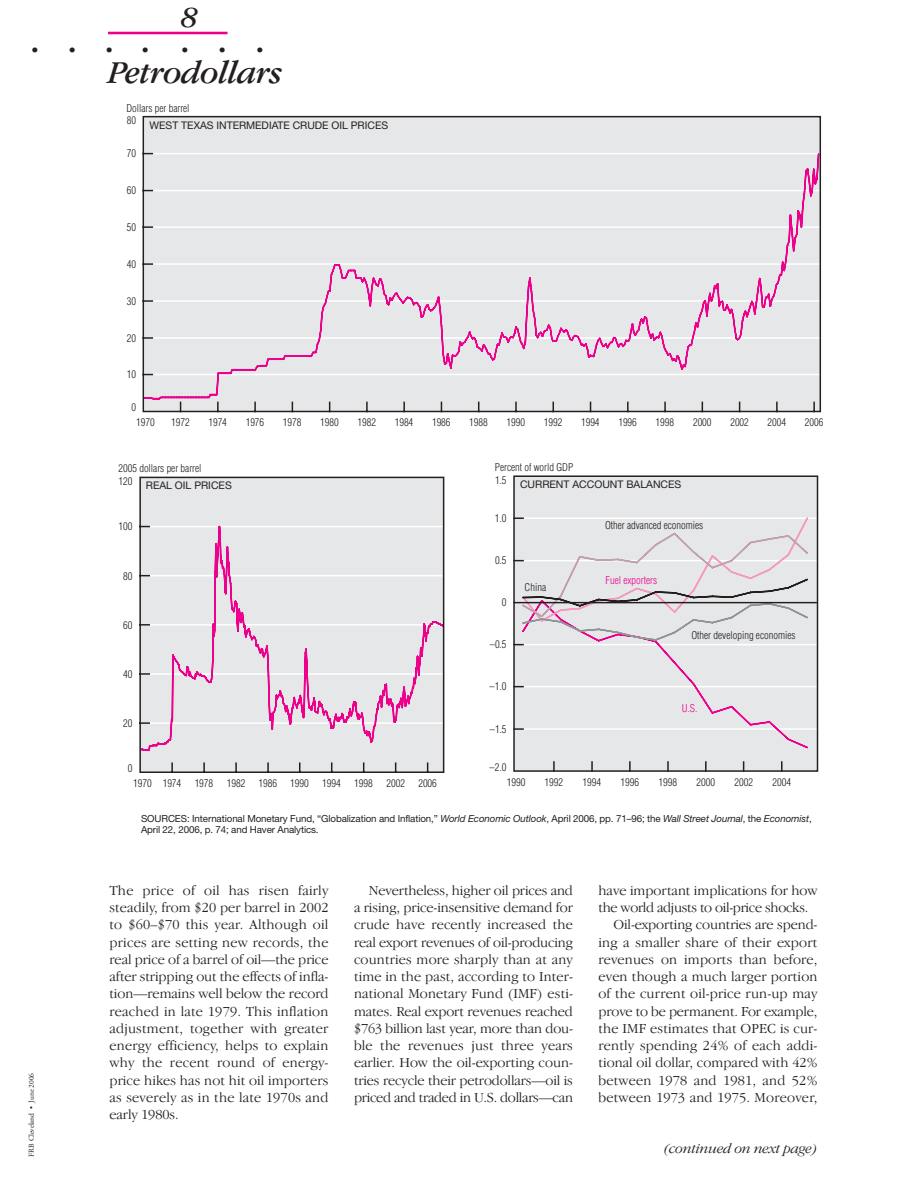
<style>
.page{position:relative;width:918px;height:1188px;background:#fff}
.page>*{position:absolute;margin:0;border:0;box-sizing:border-box;transform-origin:0 0}
.t1{font:italic 33px "Garamond IT Cby BT";letter-spacing:-.02em;color:#231f1f}
.t2{font:italic 30px "Garamond IT Cby BT";color:#231f1f}
.t3{font:18px "Adobe Garamond";color:#231f1f}
.t4{font:300 14.25px/17.2px "Garamond IT Cby BT";letter-spacing:.01em;color:#231f1f;text-align:justify}
.t5{font:300 14.25px "Garamond IT Cby BT";letter-spacing:-.01em;color:#231f1f}
.t6{font:300 14.25px "Garamond IT Cby BT";letter-spacing:-.02em;color:#231f1f}
.t7{font:italic 300 14.25px "Garamond IT Cby BT";letter-spacing:-.01em;color:#231f1f}
.t8{font:300 condensed 10.5px "Helvetica";color:#231f1f}
.t9{font:10.5px "Helvetica Neue";color:#231f1f}
.t10{font:300 condensed 10.5px "Helvetica";color:#ed008b}
.t11{font:9.75px/11.2px "Helvetica Neue";letter-spacing:-.01em;color:#231f1f}
.t12{font:7.5px "Adobe Garamond";letter-spacing:-.005em;color:#231f1f}
.s1{font-style:italic}
</style>
<div class="page">
<hr style="left:108px;top:32px;width:120px;height:2px;background:#ed008b">
<svg style="left:139px;top:476px;width:306px;height:297px;background:#e2dae0"></svg>
<div style="left:514px;top:476px;width:304px;height:295px;background:#e6e7e8"></div>
<hr style="left:514px;top:728px;width:304px;height:2px;background:#fff">
<hr style="left:514px;top:686px;width:304px;height:1px;background:#fff">
<hr style="left:514px;top:644px;width:304px;height:1px;background:#fff">
<hr style="left:514px;top:560px;width:304px;height:1px;background:#fff">
<hr style="left:514px;top:517px;width:304px;height:2px;background:#fff">
<div style="left:513px;top:475px;width:305px;height:297px;border:2px solid #231f1f"></div>
<hr style="left:514px;top:602px;width:302px;height:1px;background:#231f1f">
<svg style="left:514px;top:516px;width:295px;height:233px"></svg>
<svg style="left:553px;top:762px;width:2px;height:9px"></svg>
<svg style="left:591px;top:762px;width:2px;height:9px"></svg>
<svg style="left:629px;top:762px;width:2px;height:9px"></svg>
<svg style="left:667px;top:762px;width:2px;height:9px"></svg>
<svg style="left:705px;top:762px;width:2px;height:9px"></svg>
<svg style="left:781px;top:762px;width:2px;height:9px"></svg>
<svg style="left:142px;top:115px;width:680px;height:298px;background:#e3dfe3"></svg>
<h2 class="t2" style="left:182px;top:6px;width:18px">8</h2>
<p class="t3" style="left:32px;top:43px;width:46px">• •</p>
<p class="t3" style="left:106px;top:43px;width:44px">• •</p>
<p class="t3" style="left:181px;top:43px;width:46px">• •</p>
<p class="t3" style="left:256px;top:43px;width:8px">•</p>
<h1 class="t1" style="left:109px;top:60px;width:175px">Petrodollars</h1>
<p class="t8" style="left:127px;top:104px;width:65px">Dollars per barrel</p>
<p class="t9" style="left:150px;top:121px;width:240px">WEST TEXAS INTERMEDIATE CRUDE OIL PRICES</p>
<p class="t8" style="left:127px;top:117px;width:11px">80</p>
<p class="t8" style="left:127px;top:150px;width:11px">70</p>
<p class="t8" style="left:127px;top:187px;width:11px">60</p>
<p class="t8" style="left:127px;top:223px;width:11px">50</p>
<p class="t8" style="left:127px;top:260px;width:11px">40</p>
<p class="t8" style="left:127px;top:297px;width:11px">30</p>
<p class="t8" style="left:127px;top:334px;width:11px">20</p>
<p class="t8" style="left:127px;top:370px;width:11px">10</p>
<p class="t8" style="left:132px;top:403px;width:6px">0</p>
<p class="t8" style="left:136px;top:419px;width:20px">1970</p>
<p class="t8" style="left:171px;top:419px;width:20px">1972</p>
<p class="t8" style="left:208px;top:419px;width:20px">1974</p>
<p class="t8" style="left:246px;top:419px;width:20px">1976</p>
<p class="t8" style="left:283px;top:419px;width:20px">1978</p>
<p class="t8" style="left:320px;top:419px;width:20px">1980</p>
<p class="t8" style="left:358px;top:419px;width:20px">1982</p>
<p class="t8" style="left:395px;top:419px;width:20px">1984</p>
<p class="t8" style="left:432px;top:419px;width:20px">1986</p>
<p class="t8" style="left:469px;top:419px;width:20px">1988</p>
<p class="t8" style="left:507px;top:419px;width:20px">1990</p>
<p class="t8" style="left:544px;top:419px;width:20px">1992</p>
<p class="t8" style="left:581px;top:419px;width:20px">1994</p>
<p class="t8" style="left:618px;top:419px;width:20px">1996</p>
<p class="t8" style="left:656px;top:419px;width:20px">1998</p>
<p class="t8" style="left:693px;top:419px;width:20px">2000</p>
<p class="t8" style="left:730px;top:419px;width:20px">2002</p>
<p class="t8" style="left:768px;top:419px;width:20px">2004</p>
<p class="t8" style="left:805px;top:419px;width:20px">2006</p>
<p class="t8" style="left:118px;top:464px;width:85px">2005 dollars per barrel</p>
<p class="t9" style="left:146px;top:482px;width:87px">REAL OIL PRICES</p>
<p class="t8" style="left:118px;top:477px;width:15px">120</p>
<p class="t8" style="left:118px;top:523px;width:15px">100</p>
<p class="t8" style="left:123px;top:572px;width:11px">80</p>
<p class="t8" style="left:123px;top:621px;width:11px">60</p>
<p class="t8" style="left:123px;top:670px;width:11px">40</p>
<p class="t8" style="left:123px;top:719px;width:11px">20</p>
<p class="t8" style="left:128px;top:764px;width:6px">0</p>
<p class="t8" style="left:495px;top:463px;width:80px">Percent of world GDP</p>
<p class="t9" style="left:520px;top:481px;width:163px">CURRENT ACCOUNT BALANCES</p>
<p class="t8" style="left:605px;top:521px;width:100px">Other advanced economies</p>
<p class="t8" style="left:495px;top:476px;width:13px">1.5</p>
<p class="t8" style="left:495px;top:514px;width:13px">1.0</p>
<p class="t8" style="left:495px;top:557px;width:13px">0.5</p>
<p class="t8" style="left:502px;top:599px;width:6px">0</p>
<p class="t8" style="left:490px;top:641px;width:18px">–0.5</p>
<p class="t8" style="left:490px;top:683px;width:18px">–1.0</p>
<p class="t8" style="left:490px;top:725px;width:18px">–1.5</p>
<p class="t8" style="left:490px;top:763px;width:18px">–2.0</p>
<p class="t8" style="left:525px;top:583px;width:23px">China</p>
<p class="t10" style="left:605px;top:576px;width:53px">Fuel exporters</p>
<p class="t8" style="left:691px;top:631px;width:106px">Other developing economies</p>
<p class="t10" style="left:682px;top:704px;width:17px">U.S.</p>
<p class="t12" style="left:28px;top:1156px;width:85px;rotate:-90deg">FRB Cleveland • June 2006</p>
<p class="t8" style="left:507px;top:778px;width:20px">1990</p>
<p class="t8" style="left:545px;top:778px;width:20px">1992</p>
<p class="t8" style="left:583px;top:778px;width:20px">1994</p>
<p class="t8" style="left:620px;top:778px;width:20px">1996</p>
<p class="t8" style="left:659px;top:778px;width:20px">1998</p>
<p class="t8" style="left:697px;top:778px;width:20px">2000</p>
<p class="t8" style="left:734px;top:778px;width:20px">2002</p>
<p class="t8" style="left:772px;top:778px;width:20px">2004</p>
<p class="t11" style="left:141px;top:814px;width:672px">SOURCES: International Monetary Fund, “Globalization and Inflation,” <span class="s1">World Economic Outlook</span>, April 2006, pp. 71–96; the <span class="s1">Wall Street Journal</span>, the <span class="s1">Economist</span>,<br>April 22, 2006, p. 74; and Haver Analytics.</p>
<p class="t8" style="left:133px;top:779px;width:50px">1970 1974</p>
<p class="t8" style="left:195px;top:779px;width:20px">1978</p>
<p class="t8" style="left:227px;top:779px;width:20px">1982</p>
<p class="t8" style="left:259px;top:779px;width:52px">1986 1990</p>
<p class="t8" style="left:322px;top:779px;width:20px">1994</p>
<p class="t8" style="left:354px;top:779px;width:20px">1998</p>
<p class="t8" style="left:386px;top:779px;width:20px">2002</p>
<p class="t8" style="left:418px;top:779px;width:20px">2006</p>
<p class="t4" style="left:110px;top:883px;width:221px">The price of oil has risen fairly steadily, from $20 per barrel in 2002 to $60–$70 this year. Although oil prices are setting new records, the real price of a barrel of oil—the price after stripping out the effects of infla&shy;tion—remains well below the record reached in late 1979. This inflation adjustment, together with greater energy efficiency, helps to explain why the recent round of energy&shy;price hikes has not hit oil importers as severely as in the late 1970s and early 1980s.</p>
<p class="t4" style="left:354px;top:883px;width:221px;text-indent:15px">Nevertheless, higher oil prices and a rising, price-insensitive demand for crude have recently increased the real export revenues of oil-producing countries more sharply than at any time in the past, according to Inter&shy;national Monetary Fund (IMF) esti&shy;mates. Real export revenues reached $763 billion last year, more than dou&shy;ble the revenues just three years earlier. How the oil-exporting coun&shy;tries recycle their petrodollars—oil is priced and traded in U.S. dollars—can</p>
<p class="t4" style="left:599px;top:883px;width:221px">have important implications for how</p>
<p class="t6" style="left:599px;top:902px;width:211px">the world adjusts to oil-price shocks.</p>
<p class="t5" style="left:613px;top:919px;width:206px">Oil-exporting countries are spend-</p>
<p class="t4" style="left:599px;top:935px;width:220px">ing a smaller share of their export</p>
<p class="t4" style="left:599px;top:952px;width:220px">revenues on imports than before,</p>
<p class="t4" style="left:599px;top:969px;width:220px">even though a much larger portion</p>
<p class="t4" style="left:599px;top:986px;width:220px">of the current oil-price run-up may</p>
<p class="t5" style="left:599px;top:1006px;width:221px">prove to be permanent. For example,</p>
<p class="t4" style="left:599px;top:1021px;width:221px">the IMF estimates that OPEC is cur-</p>
<p class="t4" style="left:599px;top:1038px;width:220px">rently spending 24% of each addi-</p>
<p class="t4" style="left:599px;top:1055px;width:221px">tional oil dollar, compared with 42%</p>
<p class="t4" style="left:599px;top:1073px;width:220px">between 1978 and 1981, and 52%</p>
<p class="t4" style="left:599px;top:1090px;width:221px">between 1973 and 1975. Moreover,</p>
<p class="t7" style="left:664px;top:1143px;width:155px">(continued on next page)</p>
</div>
